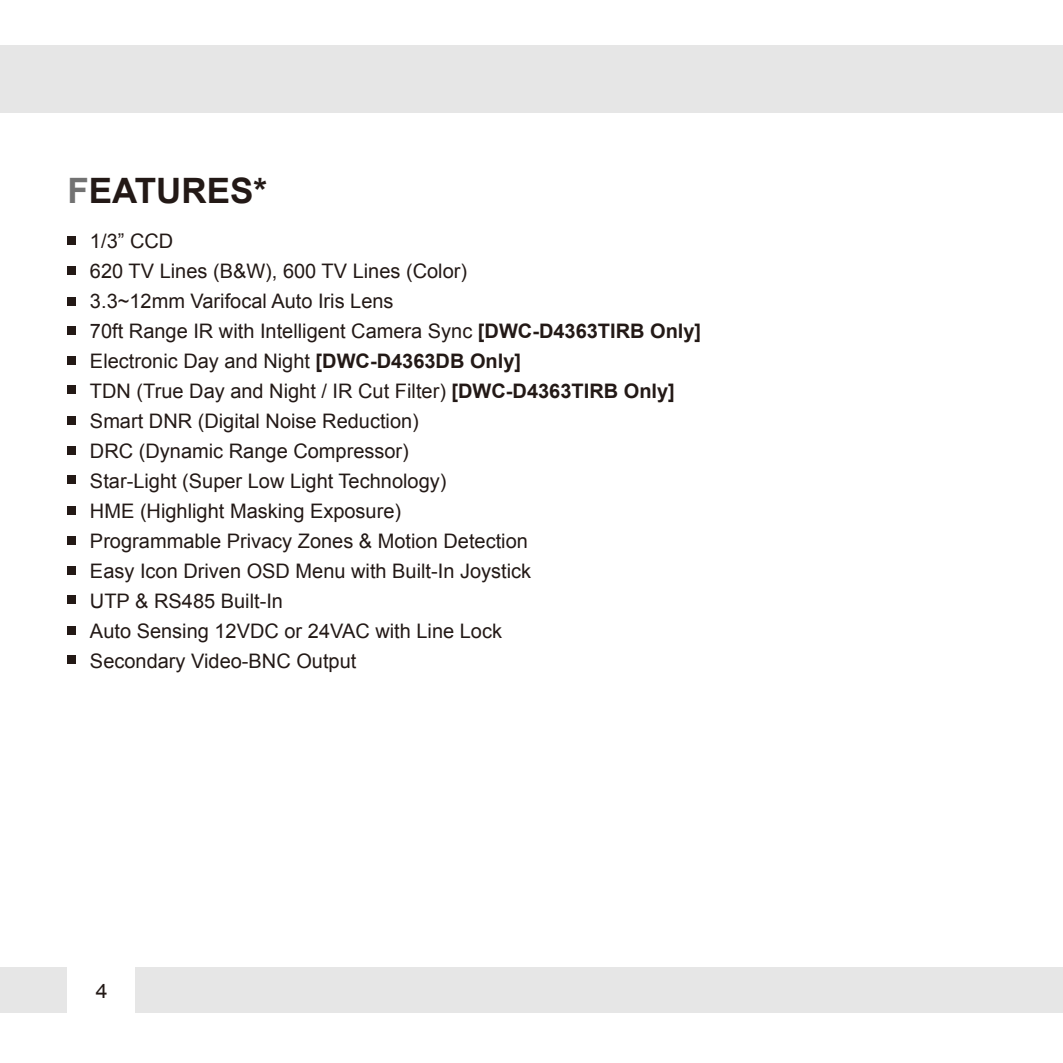
<style>
.page{position:relative;width:1063px;height:1063px;background:#fff}
.page>*{position:absolute;margin:0;border:0;box-sizing:border-box;transform-origin:0 0}
.t1{font:700 35px "Arial";color:#231916}
.t2{font:20px/30px "Arial";color:#231916}
.t3{font:20px "Arial";color:#231916;scale:1.07 1}
.s1{color:#727272}
.s2{font-weight:700}
</style>
<div class="page">
<div style="left:0;top:45px;width:1063px;height:67px;background:#e6e6e6"></div>
<div style="left:0;top:968px;width:1063px;height:45px;background:#e6e6e6"></div>
<div style="left:68px;top:968px;width:67px;height:45px;background:#fff"></div>
<div style="left:67px;top:236px;width:9px;height:9px;background:#231916"></div>
<div style="left:67px;top:266px;width:9px;height:8px;background:#231916"></div>
<div style="left:67px;top:297px;width:9px;height:9px;background:#231916"></div>
<div style="left:67px;top:326px;width:9px;height:9px;background:#231916"></div>
<div style="left:67px;top:356px;width:9px;height:9px;background:#231916"></div>
<div style="left:67px;top:385px;width:9px;height:9px;background:#231916"></div>
<div style="left:67px;top:416px;width:9px;height:8px;background:#231916"></div>
<div style="left:67px;top:446px;width:9px;height:9px;background:#231916"></div>
<div style="left:67px;top:476px;width:9px;height:8px;background:#231916"></div>
<div style="left:67px;top:506px;width:9px;height:9px;background:#231916"></div>
<div style="left:67px;top:536px;width:9px;height:9px;background:#231916"></div>
<div style="left:67px;top:566px;width:9px;height:9px;background:#231916"></div>
<div style="left:67px;top:596px;width:9px;height:8px;background:#231916"></div>
<div style="left:67px;top:626px;width:9px;height:9px;background:#231916"></div>
<div style="left:67px;top:656px;width:9px;height:8px;background:#231916"></div>
<h1 class="t1" style="left:67px;top:167px;width:201px"><span class="s1">F</span>EATURES*</h1>
<p class="t2" style="left:90px;top:226px;width:613px">1/3” CCD<br>620 TV Lines (B&amp;W), 600 TV Lines (Color)<br>3.3~12mm Varifocal Auto Iris Lens<br>70ft Range IR with Intelligent Camera Sync <span class="s2">[DWC-D4363TIRB Only] </span>Electronic Day and Night <span class="s2">[DWC-D4363DB Only]<br></span>TDN (True Day and Night / IR Cut Filter) <span class="s2">[DWC-D4363TIRB Only] </span>Smart DNR (Digital Noise Reduction)<br>DRC (Dynamic Range Compressor)<br>Star-Light (Super Low Light Technology)<br>HME (Highlight Masking Exposure)<br>Programmable Privacy Zones &amp; Motion Detection<br>Easy Icon Driven OSD Menu with Built-In Joystick<br>UTP &amp; RS485 Built-In<br>Auto Sensing 12VDC or 24VAC with Line Lock<br>Secondary Video-BNC Output</p>
<p class="t3" style="left:96px;top:978px;width:13px">4</p>
</div>
